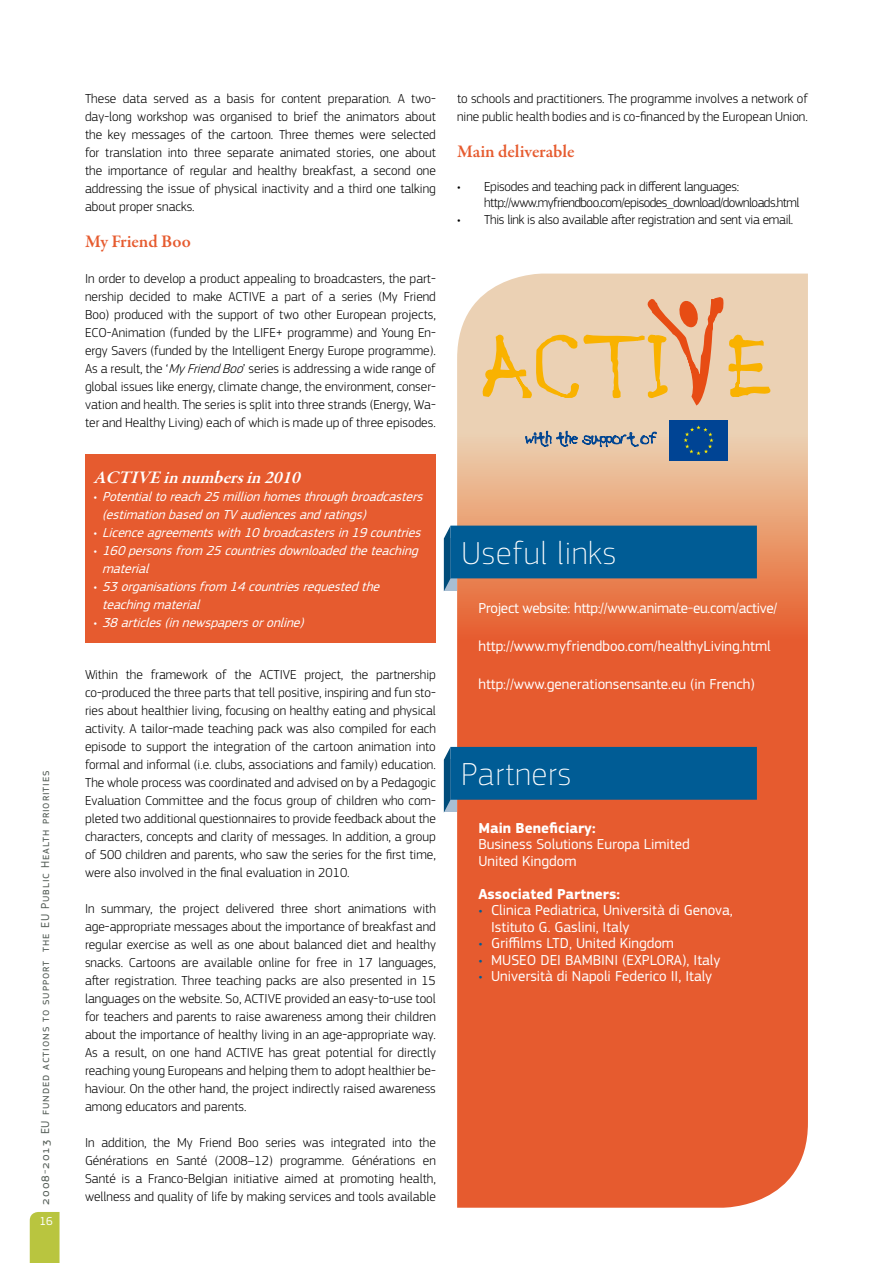
<style>
.page{position:relative;width:893px;height:1263px;background:#fff}
.page>*{position:absolute;margin:0;border:0;box-sizing:border-box;transform-origin:0 0}
.t1{font:100 33px "EC Square Sans Pro";letter-spacing:.03em;color:#fff}
.t2{font:600 18px "Garamond Premr Pro";letter-spacing:-.005em;color:#e65b2f}
.t3{font:italic 600 18px "Garamond Premr Pro";color:#fff}
.t4{font:17.25px "Handwrite Inkblot";color:#004592}
.t5{font:15px/16.5px "EC Square Sans Pro";color:#fff}
.t6{font:15px "EC Square Sans Pro";letter-spacing:-.02em;color:#fff}
.t7{font:700 15px "EC Square Sans Pro";color:#fff}
.t8{font:300 13.5px/18px "EC Square Sans Pro";color:#000;text-align:justify}
.t9{font:italic 13.5px/18px "EC Square Sans Pro";color:#fff}
.t10{font:300 13.5px/16.5px "EC Square Sans Pro";letter-spacing:-.04em;color:#000}
.t11{font:300 13.5px "EC Square Sans Pro";letter-spacing:-.02em;color:#000}
.t12{font:12px "EC Square Sans Pro";letter-spacing:.075em;color:#535c55}
.t13{font:12px "EC Square Sans Pro";color:#fff}
.s1{font-style:italic}
.s2{font-style:normal}
.s3{color:#005c95}
</style>
<div class="page">
<div style="left:30px;top:1212px;width:30px;height:51px;background:#b9c53f"></div>
<svg style="left:457px;top:274px;width:351px;height:934px;background:#e66d42"></svg>
<div style="left:444px;top:759px;width:13px;height:53px;background:#a8bed3"></div>
<svg style="left:444px;top:748px;width:6px;height:64px"></svg>
<div style="left:444px;top:538px;width:13px;height:53px;background:#a8bed3"></div>
<svg style="left:444px;top:526px;width:6px;height:65px"></svg>
<div style="left:450px;top:526px;width:307px;height:52px;background:#005c95"></div>
<svg style="left:483px;top:297px;width:287px;height:185px;background:#debe9a"></svg>
<div style="left:450px;top:747px;width:307px;height:53px;background:#005c95"></div>
<div style="left:85px;top:454px;width:351px;height:189px;background:#e65b2f"></div>
<p class="t12" style="left:38px;top:1204px;width:436px;rotate:-90deg">2008-2013 EU funded actions to support the EU Public Health priorities</p>
<p class="t13" style="left:39px;top:1214px;width:15px">16</p>
<p class="t8" style="left:85px;top:90px;width:352px">These data served as a basis for content preparation. A two&shy;day-long workshop was organised to brief the animators about the key messages of the cartoon. Three themes were selected for translation into three separate animated stories, one about the importance of regular and healthy breakfast, a second one addressing the issue of physical inactivity and a third one talking about proper snacks.</p>
<h2 class="t2" style="left:85px;top:230px;width:107px">My Friend Boo</h2>
<p class="t8" style="left:85px;top:270px;width:352px">In order to develop a product appealing to broadcasters, the part&shy;nership decided to make ACTIVE a part of a series (My Friend Boo) produced with the support of two other European projects, ECO-Animation (funded by the LIFE+ programme) and Young En&shy;ergy Savers (funded by the Intelligent Energy Europe programme).<br>As a result, the ‘<span class="s1">MyFriendBoo</span>’ series is addressing a wide range of global issues like energy, climate change, the environment, conser&shy;vation and health. The series is split into three strands (Energy, Wa&shy;ter and Healthy Living) each of which is made up of three episodes.</p>
<h2 class="t3" style="left:94px;top:467px;width:214px">ACTIVEinnumbersin2010</h2>
<p class="t9" style="left:102px;top:488px;width:326px;text-indent:-9px"><span class="s2">•</span> Potentialtoreach25millionhomesthroughbroadcasters (estimationbasedonTVaudiencesandratings)</p>
<p class="t9" style="left:94px;top:524px;width:333px"><span class="s2">•</span> Licenceagreementswith10broadcastersin19countries</p>
<p class="t9" style="left:102px;top:542px;width:321px;text-indent:-9px"><span class="s2">•</span> 160personsfrom 25countriesdownloadedtheteaching material</p>
<p class="t9" style="left:102px;top:578px;width:283px;text-indent:-9px"><span class="s2">•</span> 53organisationsfrom 14countriesrequestedthe teachingmaterial</p>
<p class="t9" style="left:94px;top:614px;width:216px"><span class="s2">•</span> 38articles(innewspapersoronline)</p>
<p class="t8" style="left:85px;top:666px;width:352px">Within the framework of the ACTIVE project, the partnership co-produced the three parts that tell positive, inspiring and fun sto&shy;ries about healthier living, focusing on healthy eating and physical activity. A tailor-made teaching pack was also compiled for each episode to support the integration of the cartoon animation into formal and informal (i.e. clubs, associations and family) education.<br>The whole process was coordinated and advised on by a Pedagogic Evaluation Committee and the focus group of children who com&shy;pleted two additional questionnaires to provide feedback about the characters, concepts and clarity of messages. In addition, a group of 500 children and parents, who saw the series for the first time, were also involved in the final evaluation in 2010.</p>
<p class="t8" style="left:85px;top:899px;width:352px">In summary, the project delivered three short animations with age-appropriate messages about the importance of breakfast and regular exercise as well as one about balanced diet and healthy snacks. Cartoons are available online for free in 17 languages, after registration. Three teaching packs are also presented in 15 languages on the website. So, ACTIVE provided an easy-to-use tool for teachers and parents to raise awareness among their children about the importance of healthy living in an age-appropriate way.<br>As a result, on one hand ACTIVE has great potential for directly reaching young Europeans and helping them to adopt healthier be&shy;haviour. On the other hand, the project indirectly raised awareness among educators and parents.</p>
<p class="t8" style="left:85px;top:1133px;width:352px">In addition, the My Friend Boo series was integrated into the Générations en Santé (2008–12) programme. Générations en Santé is a Franco-Belgian initiative aimed at promoting health, wellness and quality of life by making services and tools available</p>
<p class="t8" style="left:457px;top:90px;width:352px">to schools and practitioners. The programme involves a network of nine public health bodies and is co-financed by the European Union.</p>
<h2 class="t2" style="left:457px;top:140px;width:119px">Main deliverable</h2>
<p class="t10" style="left:484px;top:178px;width:317px;text-indent:-27px">• Episodes and teaching pack in different languages: http://www.myfriendboo.com/episodes_download/downloads.html</p>
<p class="t11" style="left:457px;top:211px;width:338px">• This link is also available after registration and sent via email.</p>
<p class="t4" style="left:525px;top:429px;width:133px">with the support of</p>
<h1 class="t1" style="left:461px;top:534px;width:156px">Useful links</h1>
<p class="t6" style="left:478px;top:599px;width:300px">Project website: http://www.animate-eu.com/active/</p>
<p class="t5" style="left:478px;top:638px;width:294px">http://www.myfriendboo.com/healthyLiving.html</p>
<p class="t5" style="left:478px;top:675px;width:278px">http://www.generationsensante.eu (in French)</p>
<h1 class="t1" style="left:461px;top:755px;width:111px">Partners</h1>
<p class="t7" style="left:478px;top:819px;width:119px">Main Beneficiary:</p>
<p class="t5" style="left:478px;top:836px;width:213px">Business Solutions Europa Limited<br>United Kingdom</p>
<p class="t7" style="left:478px;top:885px;width:143px">Associated Partners:</p>
<p class="t5" style="left:491px;top:902px;width:243px;text-indent:-13px"><span class="s3">•</span> Clinica Pediatrica, Università di Genova,<br>Istituto G. Gaslini, Italy</p>
<p class="t5" style="left:478px;top:935px;width:197px"><span class="s3">•</span> Griffilms LTD, United Kingdom</p>
<p class="t5" style="left:478px;top:952px;width:244px"><span class="s3">•</span> MUSEO DEI BAMBINI (EXPLORA), Italy</p>
<p class="t5" style="left:478px;top:968px;width:235px"><span class="s3">•</span> Università di Napoli Federico II, Italy</p>
</div>
